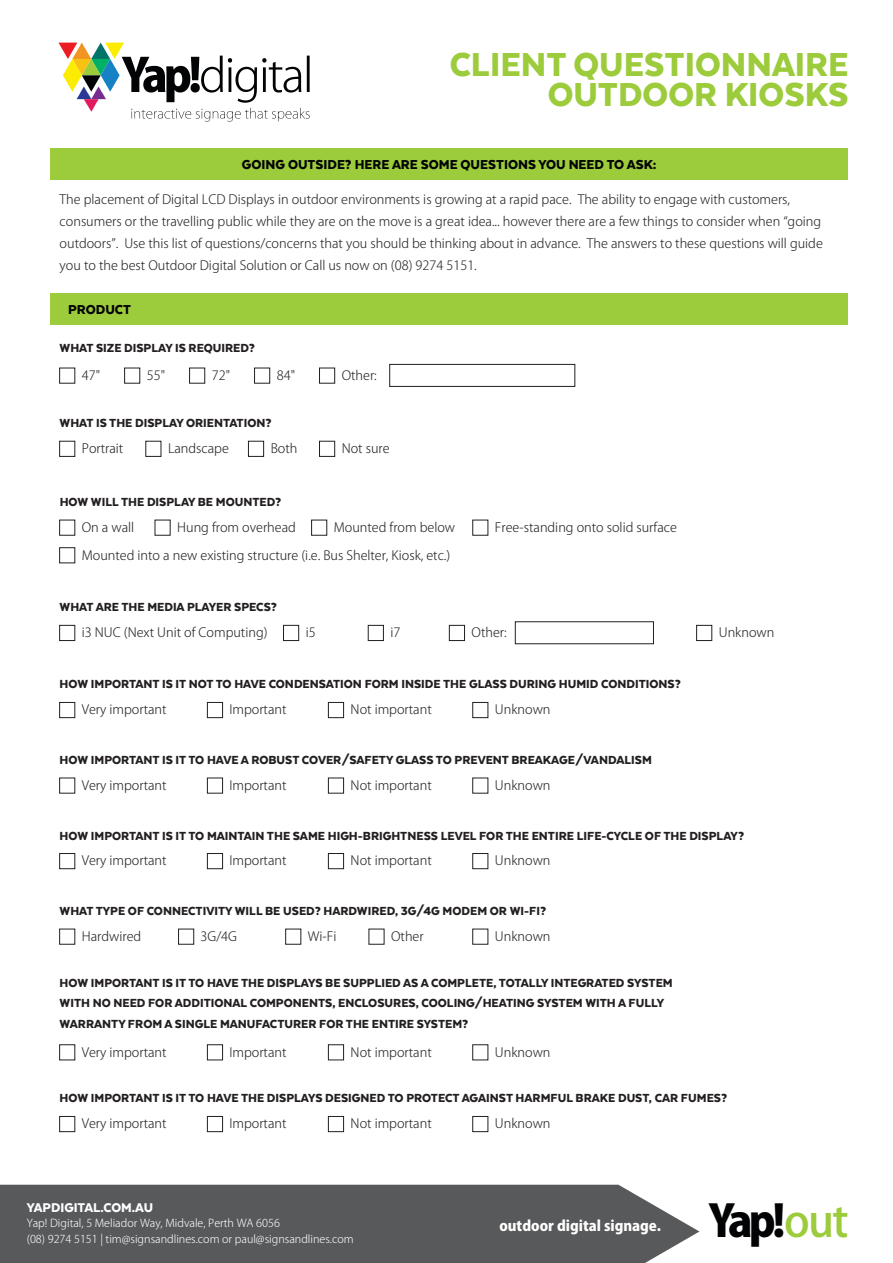
<style>
.page{position:relative;width:893px;height:1263px;background:#fff}
.page>*{position:absolute;margin:0;border:0;box-sizing:border-box;transform-origin:0 0}
.t1{font:800 43.65px "Koz Go Pro";color:#020304}
.t2{font:900 38.25px/30.6px "Texta W00";color:#9ccb3b;text-align:right}
.t3{font:900 15px "Texta W00";color:#020304}
.t4{font:900 14.7px "Texta W00";color:#fff}
.t5{font:800 14.25px "Koz Go Pro";color:#fff}
.t6{font:900 13.5px/20.7px "Texta W00";color:#231f20}
.t7{font:300 12.75px/21.9px "Koz Go Pro";color:#231f20}
.t8{font:300 10.8px/16px "Koz Go Pro";color:#fff}
.s1{font-weight:500;color:#9ccb3b}
</style>
<div class="page">
<div style="left:59px;top:368px;width:16px;height:16px;background:#fff;border:1px solid #231f20"></div>
<div style="left:124px;top:368px;width:16px;height:16px;background:#fff;border:1px solid #231f20"></div>
<div style="left:189px;top:368px;width:16px;height:16px;background:#fff;border:1px solid #231f20"></div>
<div style="left:254px;top:368px;width:16px;height:16px;background:#fff;border:1px solid #231f20"></div>
<div style="left:319px;top:368px;width:16px;height:16px;background:#fff;border:1px solid #231f20"></div>
<div style="left:59px;top:441px;width:16px;height:16px;background:#fff;border:1px solid #231f20"></div>
<div style="left:145px;top:441px;width:16px;height:16px;background:#fff;border:1px solid #231f20"></div>
<div style="left:248px;top:441px;width:16px;height:16px;background:#fff;border:1px solid #231f20"></div>
<div style="left:319px;top:441px;width:16px;height:16px;background:#fff;border:1px solid #231f20"></div>
<div style="left:59px;top:520px;width:16px;height:16px;background:#fff;border:1px solid #231f20"></div>
<div style="left:155px;top:520px;width:16px;height:16px;background:#fff;border:1px solid #231f20"></div>
<div style="left:311px;top:520px;width:16px;height:16px;background:#fff;border:1px solid #231f20"></div>
<div style="left:472px;top:520px;width:16px;height:16px;background:#fff;border:1px solid #231f20"></div>
<div style="left:59px;top:547px;width:16px;height:16px;background:#fff;border:1px solid #231f20"></div>
<div style="left:59px;top:625px;width:16px;height:16px;background:#fff;border:1px solid #231f20"></div>
<div style="left:283px;top:625px;width:16px;height:16px;background:#fff;border:1px solid #231f20"></div>
<div style="left:368px;top:625px;width:16px;height:16px;background:#fff;border:1px solid #231f20"></div>
<div style="left:449px;top:625px;width:16px;height:16px;background:#fff;border:1px solid #231f20"></div>
<div style="left:389px;top:364px;width:186px;height:23px;background:#fff;border:1px solid #231f20"></div>
<div style="left:696px;top:625px;width:16px;height:16px;background:#fff;border:1px solid #231f20"></div>
<div style="left:515px;top:621px;width:139px;height:23px;background:#fff;border:1px solid #231f20"></div>
<div style="left:59px;top:702px;width:16px;height:16px;background:#fff;border:1px solid #231f20"></div>
<div style="left:207px;top:702px;width:16px;height:16px;background:#fff;border:1px solid #231f20"></div>
<div style="left:328px;top:702px;width:16px;height:16px;background:#fff;border:1px solid #231f20"></div>
<div style="left:472px;top:702px;width:16px;height:16px;background:#fff;border:1px solid #231f20"></div>
<svg style="left:59px;top:777px;width:16px;height:17px"></svg>
<div style="left:207px;top:777px;width:16px;height:17px;background:#fff;border:1px solid #231f20"></div>
<div style="left:328px;top:777px;width:16px;height:17px;background:#fff;border:1px solid #231f20"></div>
<svg style="left:472px;top:777px;width:16px;height:17px"></svg>
<div style="left:59px;top:853px;width:16px;height:16px;background:#fff;border:1px solid #231f20"></div>
<div style="left:207px;top:853px;width:16px;height:16px;background:#fff;border:1px solid #231f20"></div>
<div style="left:328px;top:853px;width:16px;height:16px;background:#fff;border:1px solid #231f20"></div>
<div style="left:472px;top:853px;width:16px;height:16px;background:#fff;border:1px solid #231f20"></div>
<div style="left:59px;top:929px;width:16px;height:16px;background:#fff;border:1px solid #231f20"></div>
<div style="left:178px;top:929px;width:16px;height:16px;background:#fff;border:1px solid #231f20"></div>
<div style="left:285px;top:929px;width:16px;height:16px;background:#fff;border:1px solid #231f20"></div>
<div style="left:368px;top:929px;width:16px;height:16px;background:#fff;border:1px solid #231f20"></div>
<div style="left:472px;top:929px;width:16px;height:16px;background:#fff;border:1px solid #231f20"></div>
<div style="left:59px;top:1044px;width:16px;height:16px;background:#fff;border:1px solid #231f20"></div>
<div style="left:207px;top:1044px;width:16px;height:16px;background:#fff;border:1px solid #231f20"></div>
<div style="left:328px;top:1044px;width:16px;height:16px;background:#fff;border:1px solid #231f20"></div>
<div style="left:472px;top:1044px;width:16px;height:16px;background:#fff;border:1px solid #231f20"></div>
<div style="left:59px;top:1116px;width:16px;height:16px;background:#fff;border:1px solid #231f20"></div>
<div style="left:207px;top:1116px;width:16px;height:16px;background:#fff;border:1px solid #231f20"></div>
<div style="left:328px;top:1116px;width:16px;height:16px;background:#fff;border:1px solid #231f20"></div>
<div style="left:472px;top:1116px;width:16px;height:16px;background:#fff;border:1px solid #231f20"></div>
<div style="left:50px;top:148px;width:798px;height:32px;background:#9ccb3b"></div>
<div style="left:50px;top:293px;width:798px;height:32px;background:#9ccb3b"></div>
<svg style="left:58px;top:43px;width:252px;height:79px"></svg>
<div style="left:0;top:1185px;width:699px;height:78px;background:#58595b"></div>
<h2 class="t2" style="left:450px;top:48px;width:400px">CLIENT QUESTIONNAIRE<br>OUTDOOR KIOSKS</h2>
<p class="t3" style="left:242px;top:156px;width:416px">GOING OUTSIDE? HERE ARE SOME QUESTIONS YOU NEED TO ASK:</p>
<p class="t7" style="left:60px;top:188px;width:765px">The placement of Digital LCD Displays in outdoor environments is growing at a rapid pace. The ability to engage with customers, consumers or the travelling public while they are on the move is a great idea... however there are a few things to consider when “going outdoors”. Use this list of questions/concerns that you should be thinking about in advance. The answers to these questions will guide you to the best Outdoor Digital Solution or Call us now on (08) 9274 5151.</p>
<p class="t3" style="left:68px;top:301px;width:64px">PRODUCT</p>
<p class="t6" style="left:60px;top:337px;width:197px">WHAT SIZE DISPLAY IS REQUIRED?</p>
<p class="t7" style="left:82px;top:364px;width:20px">47"</p>
<p class="t7" style="left:147px;top:364px;width:20px">55"</p>
<p class="t7" style="left:212px;top:364px;width:20px">72"</p>
<p class="t7" style="left:277px;top:364px;width:20px">84"</p>
<p class="t7" style="left:342px;top:364px;width:37px">Other:</p>
<p class="t6" style="left:60px;top:413px;width:213px">WHAT IS THE DISPLAY ORIENTATION?</p>
<p class="t7" style="left:82px;top:437px;width:43px">Portrait</p>
<p class="t7" style="left:168px;top:437px;width:62px">Landscape</p>
<p class="t7" style="left:271px;top:437px;width:28px">Both</p>
<p class="t7" style="left:342px;top:437px;width:49px">Not sure</p>
<p class="t6" style="left:60px;top:491px;width:223px">HOW WILL THE DISPLAY BE MOUNTED?</p>
<p class="t7" style="left:82px;top:516px;width:54px">On a wall</p>
<p class="t7" style="left:177px;top:516px;width:120px">Hung from overhead</p>
<p class="t7" style="left:334px;top:516px;width:123px">Mounted from below</p>
<p class="t7" style="left:495px;top:516px;width:183px">Free-standing onto solid surface</p>
<p class="t7" style="left:82px;top:544px;width:370px">Mounted into a new existing structure (i.e. Bus Shelter, Kiosk, etc.)</p>
<p class="t6" style="left:60px;top:597px;width:219px">WHAT ARE THE MEDIA PLAYER SPECS?</p>
<p class="t7" style="left:82px;top:621px;width:187px">i3 NUC (Next Unit of Computing)</p>
<p class="t7" style="left:306px;top:621px;width:11px">i5</p>
<p class="t7" style="left:390px;top:621px;width:11px">i7</p>
<p class="t7" style="left:472px;top:621px;width:37px">Other:</p>
<p class="t7" style="left:719px;top:621px;width:57px">Unknown</p>
<p class="t6" style="left:60px;top:674px;width:623px">HOW IMPORTANT IS IT NOT TO HAVE CONDENSATION FORM INSIDE THE GLASS DURING HUMID CONDITIONS?</p>
<p class="t7" style="left:82px;top:698px;width:86px">Very important</p>
<p class="t7" style="left:229px;top:698px;width:59px">Important</p>
<p class="t7" style="left:351px;top:698px;width:83px">Not important</p>
<p class="t7" style="left:495px;top:698px;width:57px">Unknown</p>
<p class="t6" style="left:60px;top:749px;width:594px">HOW IMPORTANT IS IT TO HAVE A ROBUST COVER/SAFETY GLASS TO PREVENT BREAKAGE/VANDALISM</p>
<p class="t7" style="left:82px;top:774px;width:86px">Very important</p>
<p class="t7" style="left:229px;top:774px;width:59px">Important</p>
<p class="t7" style="left:351px;top:774px;width:83px">Not important</p>
<p class="t7" style="left:495px;top:774px;width:57px">Unknown</p>
<p class="t6" style="left:60px;top:825px;width:686px">HOW IMPORTANT IS IT TO MAINTAIN THE SAME HIGH-BRIGHTNESS LEVEL FOR THE ENTIRE LIFE-CYCLE OF THE DISPLAY?</p>
<p class="t7" style="left:82px;top:849px;width:86px">Very important</p>
<p class="t7" style="left:229px;top:849px;width:59px">Important</p>
<p class="t7" style="left:351px;top:849px;width:83px">Not important</p>
<p class="t7" style="left:495px;top:849px;width:57px">Unknown</p>
<p class="t6" style="left:60px;top:900px;width:488px">WHAT TYPE OF CONNECTIVITY WILL BE USED? HARDWIRED, 3G/4G MODEM OR WI-FI?</p>
<p class="t7" style="left:82px;top:925px;width:61px">Hardwired</p>
<p class="t7" style="left:201px;top:925px;width:38px">3G/4G</p>
<p class="t7" style="left:308px;top:925px;width:30px">Wi-Fi</p>
<p class="t7" style="left:391px;top:925px;width:34px">Other</p>
<p class="t7" style="left:495px;top:925px;width:57px">Unknown</p>
<p class="t6" style="left:60px;top:972px;width:615px">HOW IMPORTANT IS IT TO HAVE THE DISPLAYS BE SUPPLIED AS A COMPLETE, TOTALLY INTEGRATED SYSTEM<br>WITH NO NEED FOR ADDITIONAL COMPONENTS, ENCLOSURES, COOLING/HEATING SYSTEM WITH A FULLY<br>WARRANTY FROM A SINGLE MANUFACTURER FOR THE ENTIRE SYSTEM?</p>
<p class="t7" style="left:82px;top:1041px;width:86px">Very important</p>
<p class="t7" style="left:229px;top:1041px;width:59px">Important</p>
<p class="t7" style="left:351px;top:1041px;width:83px">Not important</p>
<p class="t7" style="left:495px;top:1041px;width:57px">Unknown</p>
<p class="t6" style="left:60px;top:1088px;width:669px">HOW IMPORTANT IS IT TO HAVE THE DISPLAYS DESIGNED TO PROTECT AGAINST HARMFUL BRAKE DUST, CAR FUMES?</p>
<p class="t7" style="left:82px;top:1112px;width:86px">Very important</p>
<p class="t7" style="left:229px;top:1112px;width:59px">Important</p>
<p class="t7" style="left:351px;top:1112px;width:83px">Not important</p>
<p class="t7" style="left:495px;top:1112px;width:57px">Unknown</p>
<p class="t4" style="left:27px;top:1199px;width:128px">YAPDIGITAL.COM.AU</p>
<p class="t8" style="left:27px;top:1215px;width:328px">Yap! Digital, 5 Meliador Way, Midvale, Perth WA 6056<br>(08) 9274 5151 | tim@signsandlines.com or paul@signsandlines.com</p>
<p class="t5" style="left:499px;top:1218px;width:163px">outdoor digital signage.</p>
<h1 class="t1" style="left:709px;top:1198px;width:141px">Yap!<span class="s1">out</span></h1>
</div>
